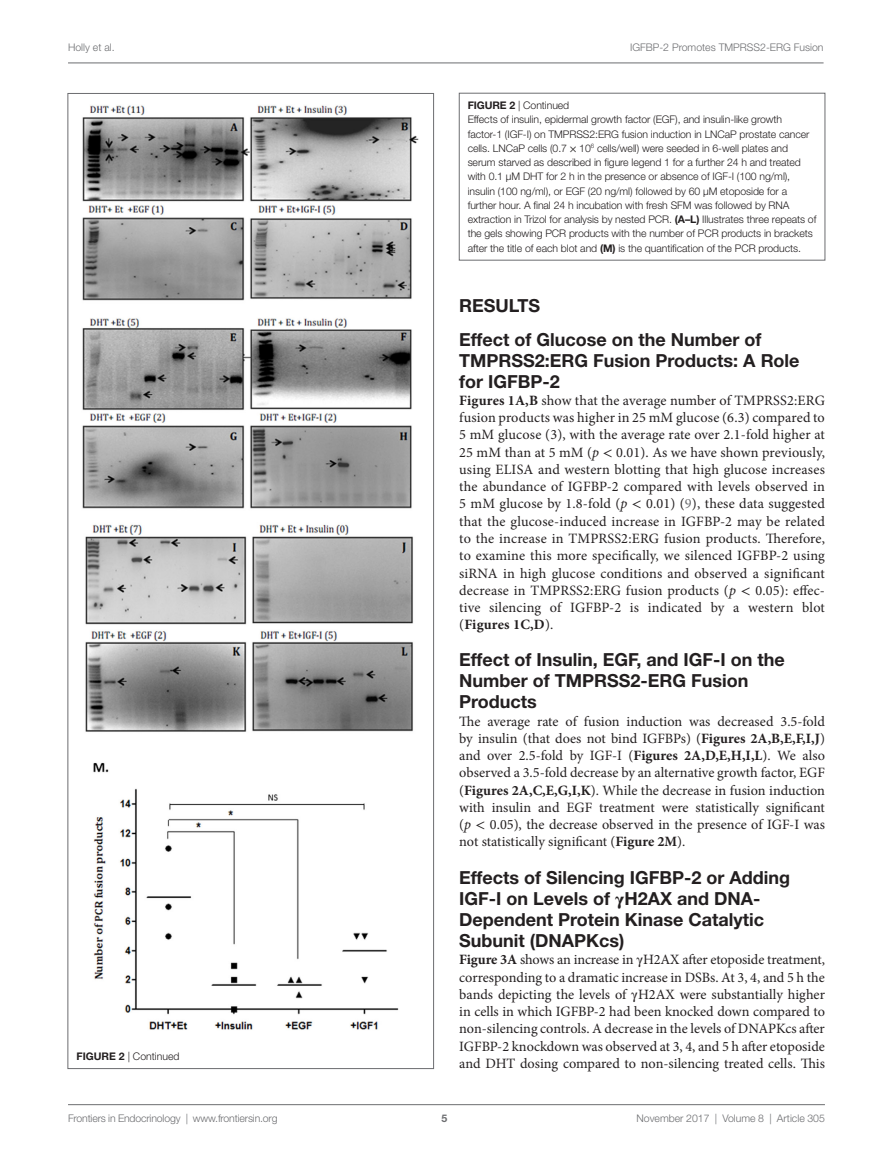
<style>
.page{position:relative;width:893px;height:1170px;background:#fff}
.page>*{position:absolute;margin:0;border:0;box-sizing:border-box;transform-origin:0 0}
.t1{font:700 18px/21px "Helvetica Neue LT Std";color:#231f20}
.t2{font:14.25px/17.2px "Minion Pro";color:#231f20;text-align:justify}
.t3{font:300 10.5px/14.2px "Helvetica Neue LT Std";letter-spacing:-.005em;color:#231f20}
.t4{font:300 10.5px "Helvetica Neue LT Std";color:#6c6d70}
.t5{font:700 10.5px "Helvetica Neue LT Std";color:#6c6d70}
.s1{font-weight:700}
.s2{font-family:"STIX General";font-weight:400}
.s3{font-style:italic}
.s4{font-family:"STIX General"}
.s5{color:#6c6d70}
</style>
<div class="page">
<img style="left:82px;top:105px;width:337px;height:925px">
<div style="left:459px;top:93px;width:366px;height:167px;border:1px solid #6c6d70"></div>
<hr style="left:68px;top:1104px;width:757px;height:1px;background:#6c6d70">
<hr style="left:68px;top:63px;width:755px;height:1px;background:#6c6d70">
<p class="t4" style="left:68px;top:41px;width:48px">Holly et al.</p>
<p class="t4" style="left:630px;top:41px;width:195px">IGFBP-2 Promotes TMPRSS2-ERG Fusion</p>
<p class="t3" style="left:468px;top:98px;width:350px"><span class="s1">FIG URE 2</span> | Continued<br>Effects of insulin, epidermal growth factor (EGF), and insulin-like growth factor-1 (IGF-I) on TMPRSS2:ERG fusion induction in LNCaP prostate cancer cells. LNCaP cells (0.7 <span class="s2">×</span> 10<sup>6</sup> cells/well) were seeded in 6-well plates and serum starved as described in figure legend 1 for a further 24 h and treated with 0.1 µM DHT for 2 h in the presence or absence of IGF-I (100 ng/ml), insulin (100 ng/ml), or EGF (20 ng/ml) followed by 60 µM etoposide for a further hour. A final 24 h incubation with fresh SFM was followed by RNA extraction in Trizol for analysis by nested PCR. <span class="s1">(A–L)</span> Illustrates three repeats of the gels showing PCR products with the number of PCR products in brackets after the title of each blot and <span class="s1">(M)</span> is the quantification of the PCR products.</p>
<p class="t3" style="left:77px;top:1049px;width:105px"><span class="s1">FIG URE 2</span> | Continued</p>
<p class="t1" style="left:459px;top:288px;width:304px;line-height:33.8px;text-indent:36px">ULTS<br>Effect of Glucose on the Number of</p>
<p class="t1" style="left:459px;top:349px;width:52px">TMPRSS</p>
<p class="t1" style="left:535px;top:349px;width:29px">2:ERG</p>
<p class="t1" style="left:593px;top:349px;width:208px">Fusion Products: A Role</p>
<p class="t1" style="left:459px;top:370px;width:102px">for IG FBP-2</p>
<p class="t2" style="left:459px;top:392px;width:367px"><span class="s1">Figures 1A,B</span> show that the average number of TMPRSS2:ERG fusion products was higher in 25 mM glucose (6.3) compared to 5 mM glucose (3), with the average rate over 2.1-fold higher at 25 mM than at 5 mM (<span class="s3">p</span> <span class="s4">&lt;</span> 0.01). As we have shown previously, using ELISA and western blotting that high glucose increases the abundance of IGFBP-2 compared with levels observed in 5 mM glucose by 1.8-fold (<span class="s3">p</span> <span class="s4">&lt;</span> 0.01) (<span class="s5">9</span>), these data suggested that the glucose-induced increase in IGFBP-2 may be related to the increase in TMPRSS2:ERG fusion products. Therefore, to examine this more specifically, we silenced IGFBP-2 using siRNA in high glucose conditions and observed a significant decrease in TMPRSS2:ERG fusion products (<span class="s3">p</span> <span class="s4">&lt;</span> 0.05): effec&shy;tive silencing of IGFBP-2 is indicated by a western blot (<span class="s1">Figures 1C,D</span>).</p>
<p class="t1" style="left:459px;top:649px;width:327px">Effect of Insulin, EG F, and IG F-I on the<br>Number of TMPRSS</p>
<p class="t1" style="left:459px;top:294px;width:13px">RES</p>
<p class="t1" style="left:631px;top:670px;width:31px">2-ERG</p>
<p class="t1" style="left:691px;top:670px;width:59px">Fusion</p>
<p class="t1" style="left:459px;top:691px;width:79px">Products</p>
<p class="t2" style="left:459px;top:712px;width:367px">The average rate of fusion induction was decreased 3.5-fold by insulin (that does not bind IGFBPs) (<span class="s1">Figures 2A,B,E,F,I,J</span>) and over 2.5-fold by IGF-I (<span class="s1">Figures 2A,D,E,H,I,L</span>). We also observed a 3.5-fold decrease by an alternative growth factor, EGF (<span class="s1">Figures 2A,C,E,G,I,K</span>). While the decrease in fusion induction with insulin and EGF treatment were statistically significant (<span class="s3">p</span> <span class="s4">&lt;</span> 0.05), the decrease observed in the presence of IGF-I was not statistically significant (<span class="s1">Figure 2M</span>).</p>
<p class="t1" style="left:459px;top:866px;width:332px">Effects of Silencing IG FBP-2 or Adding<br>IG F-I on Levels of <span class="s4">γ</span>H2AX and DNA-<br>Dependent Protein Kinase Catalytic<br>Subunit (DNAPKcs)</p>
<p class="t2" style="left:459px;top:951px;width:367px"><span class="s1">Figure 3A</span> shows an increase in <span class="s4">γ</span>H2AX after etoposide treatment, corresponding to a dramatic increase in DSBs. At 3, 4, and 5 h the bands depicting the levels of <span class="s4">γ</span>H2AX were substantially higher in cells in which IGFBP-2 had been knocked down compared to non-silencing controls. A decrease in the levels of DNAPKcs after IGFBP-2 knockdown was observed at 3, 4, and 5 h after etoposide and DHT dosing compared to non-silencing treated cells. This</p>
<p class="t4" style="left:68px;top:1111px;width:211px">Frontiers in Endocrinology | www.frontiersin.org</p>
<p class="t4" style="left:636px;top:1111px;width:190px">November 2017 | Volume 8 | Article 305</p>
<p class="t5" style="left:441px;top:1111px;width:7px">5</p>
</div>
